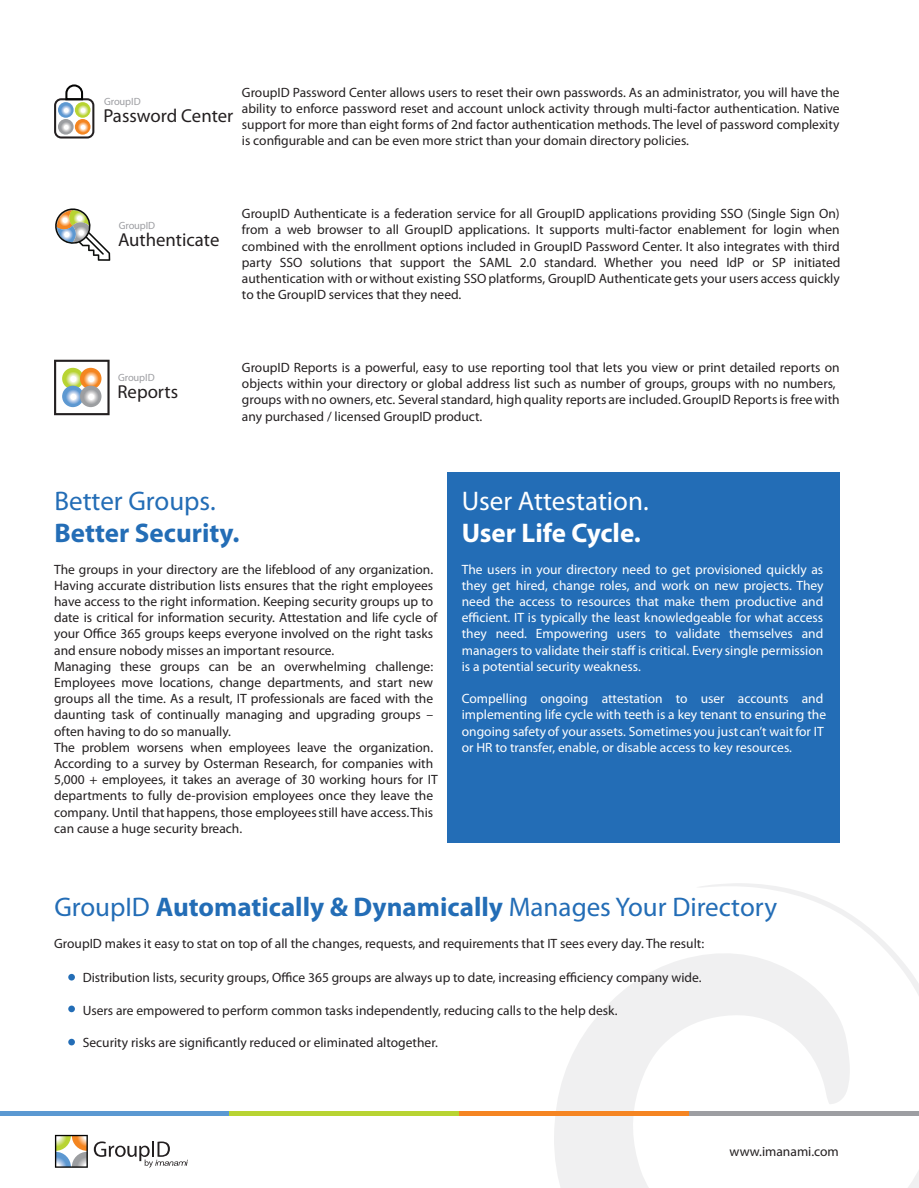
<style>
.page{position:relative;width:919px;height:1188px;background:#fff}
.page>*{position:absolute;margin:0;border:0;box-sizing:border-box;transform-origin:0 0}
.t1{font:27px "Myriad Pro";color:#236db6}
.t2{font:27px "Myriad Pro";color:#fff}
.t3{font:700 27px "Myriad Pro";color:#236db6}
.t4{font:700 27px "Myriad Pro";color:#fff}
.t5{font:18.75px "Myriad Pro";color:#231f20}
.t6{font:13.5px/16.2px "Myriad Pro";color:#231f20}
.t7{font:13.5px/16.2px "Myriad Pro";color:#fff;text-align:justify}
.t8{font:10.5px "Myriad Pro";letter-spacing:-.015em;color:#9d9ea2}
.s1{font-weight:700}
</style>
<div class="page">
<svg style="left:554px;top:883px;width:364px;height:305px"></svg>
<svg style="left:54px;top:1134px;width:34px;height:34px"></svg>
<svg style="left:94px;top:1141px;width:94px;height:27px"></svg>
<svg style="left:55px;top:1135px;width:33px;height:33px"></svg>
<div style="left:0;top:1111px;width:229px;height:5px;background:#5b99d2"></div>
<div style="left:229px;top:1111px;width:230px;height:5px;background:#b8d432"></div>
<div style="left:459px;top:1111px;width:229px;height:5px;background:#f58522"></div>
<div style="left:688px;top:1111px;width:230px;height:5px;background:#9d9ea2"></div>
<div style="left:447px;top:472px;width:392px;height:370px;background:#236db6"></div>
<div style="left:68px;top:974px;width:7px;height:7px;background:#236db6;border-radius:50%"></div>
<div style="left:68px;top:1006px;width:7px;height:6px;background:#236db6;border-radius:50%"></div>
<div style="left:68px;top:1039px;width:7px;height:6px;background:#236db6;border-radius:50%"></div>
<svg style="left:54px;top:84px;width:40px;height:55px"></svg>
<svg style="left:55px;top:208px;width:55px;height:53px"></svg>
<svg style="left:54px;top:360px;width:56px;height:55px"></svg>
<svg style="left:62px;top:368px;width:22px;height:21px"></svg>
<svg style="left:80px;top:368px;width:21px;height:21px"></svg>
<svg style="left:62px;top:386px;width:22px;height:21px"></svg>
<svg style="left:80px;top:386px;width:21px;height:21px"></svg>
<p class="t8" style="left:104px;top:97px;width:38px">GroupID</p>
<h2 class="t5" style="left:103px;top:108px;width:131px">Password Center</h2>
<p class="t6" style="left:242px;top:85px;width:599px;text-align:justify">GroupID Password Center allows users to reset their own passwords. As an administrator, you will have the ability to enforce password reset and account unlock activity through multi-factor authentication. Native support for more than eight forms of 2nd factor authentication methods. The level of password complexity is configurable and can be even more strict than your domain directory policies.</p>
<p class="t8" style="left:119px;top:221px;width:38px">GroupID</p>
<h2 class="t5" style="left:118px;top:232px;width:103px">Authenticate</h2>
<p class="t6" style="left:242px;top:207px;width:600px;text-align:justify">GroupID Authenticate is a federation service for all GroupID applications providing SSO (Single Sign On) from a web browser to all GroupID applications. It supports multi-factor enablement for login when combined with the enrollment options included in GroupID Password Center. It also integrates with third party SSO solutions that support the SAML 2.0 standard. Whether you need IdP or SP initiated authentication with or without existing SSOplatforms, GroupID Authenticate gets your users access quickly to the GroupID services that they need.</p>
<p class="t8" style="left:118px;top:373px;width:38px">GroupID</p>
<h2 class="t5" style="left:117px;top:384px;width:62px">Reports</h2>
<p class="t6" style="left:242px;top:361px;width:599px">GroupID Reports is a powerful, easy to use reporting tool that lets you view or print detailed reports on objects within your directory or global address list such as number of groups, groups with no numbers, groups with no owners, etc. Severalstandard, high quality reports are included.GroupID Reportsis free with any purchased / licensed GroupID product.</p>
<h1 class="t1" style="left:54px;top:489px;width:163px">Better Groups.</h1>
<h1 class="t3" style="left:54px;top:522px;width:186px">Better Security.</h1>
<p class="t6" style="left:54px;top:562px;width:385px">The groups in your directory are the lifeblood of any organization.<br>Having accurate distribution lists ensures that the right employees have access to the right information. Keeping security groups up to date is critical for information security. Attestation and life cycle of your Office 365 groups keeps everyone involved on the right tasks and ensure nobody misses an important resource.<br>Managing these groups can be an overwhelming challenge:<br>Employees move locations, change departments, and start new groups all the time. As a result, IT professionals are faced with the daunting task of continually managing and upgrading groups – often having to do so manually.<br>The problem worsens when employees leave the organization.<br>According to a survey by Osterman Research, for companies with 5,000 + employees, it takes an average of 30 working hours for IT departments to fully de-provision employees once they leave the company. Until thathappens, those employeesstill have access.This can cause a huge security breach.</p>
<h1 class="t2" style="left:462px;top:489px;width:188px">User Attestation.</h1>
<h1 class="t4" style="left:462px;top:522px;width:180px">User Life Cycle.</h1>
<p class="t7" style="left:462px;top:562px;width:363px">The users in your directory need to get provisioned quickly as they get hired, change roles, and work on new projects. They need the access to resources that make them productive and efficient. IT is typically the least knowledgeable for what access they need. Empowering users to validate themselves and managers to validate theirstaff is critical. Every single permission is a potential security weakness.</p>
<p class="t7" style="left:462px;top:692px;width:366px;text-align:left">Compelling ongoing attestation to user accounts and implementing life cycle with teeth is a key tenant to ensuring the ongoing safetyof your assets. Sometimes you just can’t waitfor IT or HR to transfer, enable, or disable access to key resources.</p>
<h1 class="t1" style="left:54px;top:896px;width:724px">GroupID <span class="s1">Automatically &amp; Dynamically</span> Manages Your Directory</h1>
<p class="t6" style="left:54px;top:936px;width:651px">GroupID makes it easy to stat on top of all the changes, requests, and requirements that IT sees every day. The result:</p>
<p class="t6" style="left:83px;top:971px;width:620px">Distribution lists, security groups, Office 365 groups are always up to date, increasing efficiency company wide.</p>
<p class="t6" style="left:83px;top:1003px;width:536px">Users are empowered to perform common tasks independently, reducing calls to the help desk.</p>
<p class="t6" style="left:83px;top:1036px;width:356px">Security risks are significantly reduced or eliminated altogether.</p>
<p class="t6" style="left:729px;top:1145px;width:111px">www.imanami.com</p>
</div>
